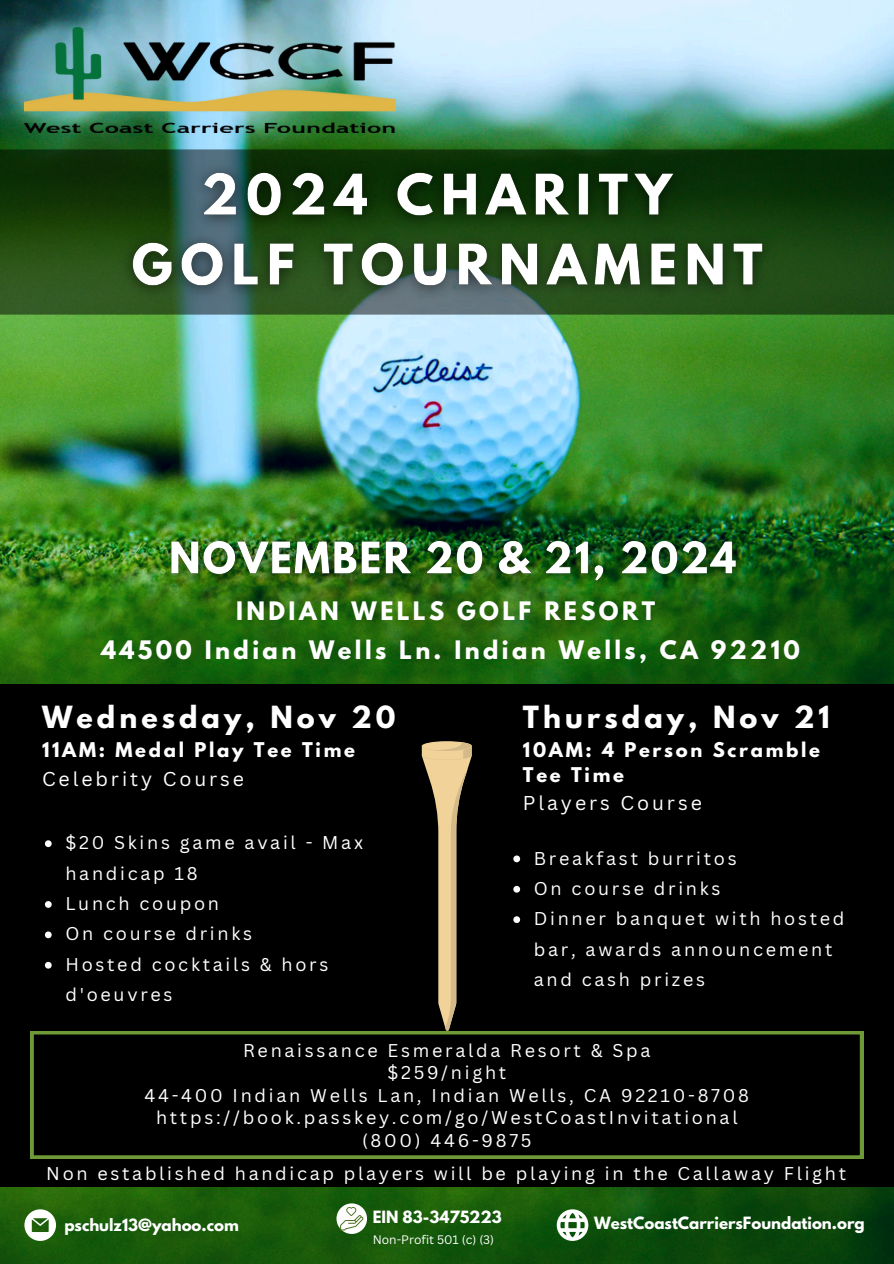
<style>
.page{position:relative;width:894px;height:1264px;background:#fff}
.page>*{position:absolute;margin:0;border:0;box-sizing:border-box;transform-origin:0 0}
.t1{font:700 27px "League Spartan";letter-spacing:.15em;color:#fff}
.t2{font:700 22.5px/38.2px "League Spartan";letter-spacing:.15em;color:#fff;text-align:center}
.t3{font:19.5px "Canva Sans";letter-spacing:.15em;color:#fff}
.t4{font:18px/22.5px "Canva Sans";letter-spacing:.15em;color:#fff}
.t5{font:700 18px/24.8px "League Spartan";letter-spacing:.15em;color:#fff}
.t6{font:700 15px "League Spartan";color:#fff}
.t7{font:12px "Canva Sans";color:#fff}
</style>
<div class="page">
<img style="left:0;top:0;width:893px;height:685px">
<div style="left:0;top:685px;width:893px;height:506px;background:#000"></div>
<svg style="left:0;top:149px;width:893px;height:165px;background:#1b4213"></svg>
<img style="left:0;top:1187px;width:893px;height:76px">
<svg style="left:421px;top:741px;width:50px;height:290px"></svg>
<img style="left:24px;top:28px;width:372px;height:104px">
<svg style="left:336px;top:1203px;width:31px;height:30px"></svg>
<svg style="left:340px;top:1206px;width:23px;height:24px"></svg>
<img style="left:110px;top:153px;width:673px;height:157px">
<img style="left:140px;top:525px;width:614px;height:75px">
<svg style="left:30px;top:1031px;width:832px;height:127px"></svg>
<svg style="left:45px;top:840px;width:7px;height:7px"></svg>
<svg style="left:45px;top:901px;width:7px;height:6px"></svg>
<svg style="left:45px;top:931px;width:7px;height:7px"></svg>
<svg style="left:45px;top:961px;width:7px;height:7px"></svg>
<svg style="left:24px;top:1209px;width:32px;height:31px"></svg>
<svg style="left:556px;top:1209px;width:32px;height:31px"></svg>
<svg style="left:513px;top:855px;width:7px;height:7px"></svg>
<svg style="left:513px;top:885px;width:7px;height:7px"></svg>
<svg style="left:513px;top:916px;width:7px;height:7px"></svg>
<p class="t2" style="left:101px;top:595px;width:700px">INDIAN WELLS GOLF RESORT<br>44500 Indian Wells Ln. Indian Wells, CA 92210</p>
<p class="t1" style="left:42px;top:703px;width:355px">Wednesday, Nov 20</p>
<p class="t5" style="left:42px;top:740px;width:314px">11AM: Medal Play Tee Time</p>
<p class="t3" style="left:42px;top:764px;width:203px">Celebrity Course</p>
<p class="t4" style="left:65px;top:827px;width:299px;line-height:30.3px">$20 Skins game avail - Max handicap 18</p>
<h4 class="t4" style="left:65px;top:891px;width:155px">Lunch coupon</h4>
<p class="t4" style="left:65px;top:922px;width:188px">On course drinks</p>
<p class="t4" style="left:65px;top:948px;width:264px;line-height:30.3px">Hosted cocktails &amp; hors d'oeuvres</p>
<h4 class="t1" style="left:522px;top:703px;width:308px">Thursday, Nov 21</h4>
<h4 class="t5" style="left:522px;top:740px;width:298px">10AM: 4 Person Scramble<br>Tee Time</h4>
<h4 class="t3" style="left:522px;top:789px;width:180px">Players Course</h4>
<p class="t4" style="left:533px;top:846px;width:204px">Breakfast burritos</p>
<p class="t4" style="left:533px;top:876px;width:188px">On course drinks</p>
<h5 class="t4" style="left:533px;top:903px;width:312px;line-height:30.3px">Dinner banquet with hosted bar, awards announcement and cash prizes</h5>
<p class="t4" style="left:144px;top:1038px;width:606px;text-align:center">Renaissance Esmeralda Resort &amp; Spa<br>$259/night<br>44-400 Indian Wells Lan, Indian Wells, CA 92210-8708 https://book.passkey.com/go/WestCoastInvitational (800) 446-9875</p>
<p class="t4" style="left:46px;top:1161px;width:801px">Non established handicap players will be playing in the Callaway Flight</p>
<h4 class="t6" style="left:372px;top:1209px;width:131px">EIN 83-3475223</h4>
<p class="t7" style="left:372px;top:1231px;width:123px">Non-Profit 501 (c) (3)</p>
<p class="t6" style="left:64px;top:1217px;width:176px">pschulz13@yahoo.com</p>
<h4 class="t6" style="left:594px;top:1214px;width:272px">WestCoastCarriersFoundation.org</h4>
</div>
